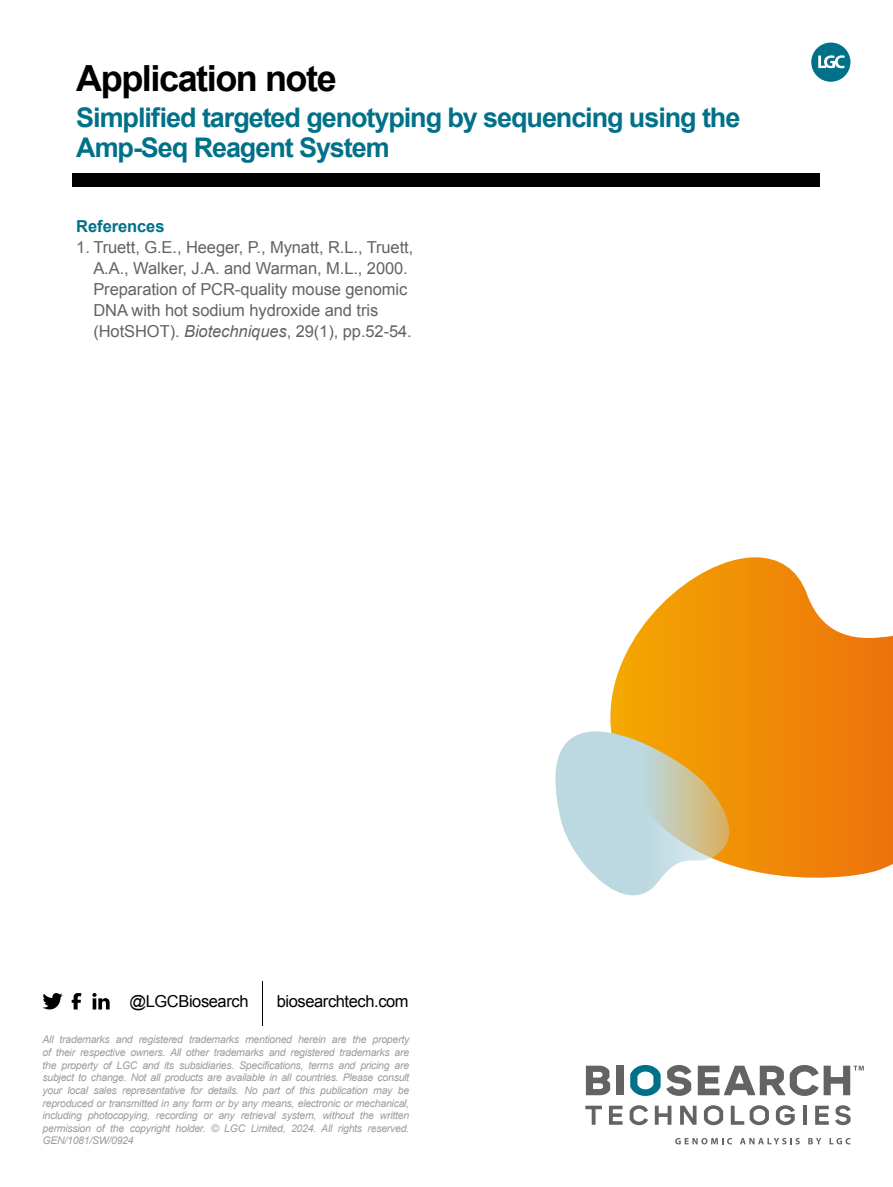
<style>
.page{position:relative;width:893px;height:1187px;background:#fff}
.page>*{position:absolute;margin:0;border:0;box-sizing:border-box;transform-origin:0 0}
.t1{font:700 36px "Arial";letter-spacing:-.04em;color:#000}
.t2{font:700 27px/30.6px "Arial";letter-spacing:-.04em;color:#007188}
.t3{font:16.5px/21px "Arial";letter-spacing:-.005em;color:#646363}
.t4{font:16.5px "Arial";letter-spacing:-.025em;color:#000}
.t5{font:700 16.5px "Arial";letter-spacing:-.005em;color:#007188}
.t6{font:italic 10.5px/12.6px "Arial";letter-spacing:-.025em;color:#9d9d9c;text-align:justify}
.s1{font-style:italic}
</style>
<div class="page">
<svg style="left:610px;top:557px;width:283px;height:321px"></svg>
<svg style="left:675px;top:1138px;width:57px;height:6px"></svg>
<svg style="left:740px;top:1138px;width:60px;height:6px"></svg>
<svg style="left:808px;top:1138px;width:13px;height:6px"></svg>
<svg style="left:829px;top:1138px;width:21px;height:6px"></svg>
<svg style="left:585px;top:1105px;width:17px;height:19px"></svg>
<svg style="left:609px;top:1105px;width:13px;height:19px"></svg>
<svg style="left:630px;top:1105px;width:18px;height:20px"></svg>
<svg style="left:655px;top:1105px;width:16px;height:19px"></svg>
<svg style="left:680px;top:1105px;width:16px;height:19px"></svg>
<svg style="left:704px;top:1105px;width:19px;height:20px"></svg>
<svg style="left:731px;top:1105px;width:13px;height:19px"></svg>
<svg style="left:750px;top:1105px;width:19px;height:20px"></svg>
<svg style="left:776px;top:1105px;width:19px;height:20px"></svg>
<hr style="left:803px;top:1105px;width:4px;height:19px;background:#646363">
<svg style="left:815px;top:1105px;width:14px;height:19px"></svg>
<svg style="left:835px;top:1105px;width:16px;height:20px"></svg>
<svg style="left:586px;top:1065px;width:24px;height:30px"></svg>
<div style="left:616px;top:1065px;width:8px;height:30px;background:#646363"></div>
<svg style="left:630px;top:1065px;width:61px;height:30px"></svg>
<svg style="left:698px;top:1065px;width:166px;height:30px"></svg>
<svg style="left:555px;top:717px;width:174px;height:179px"></svg>
<div style="left:72px;top:173px;width:748px;height:14px;background:#000"></div>
<svg style="left:72px;top:993px;width:9px;height:16px"></svg>
<svg style="left:92px;top:993px;width:18px;height:16px"></svg>
<svg style="left:43px;top:993px;width:20px;height:17px"></svg>
<hr style="left:262px;top:981px;width:1px;height:45px;background:#000">
<svg style="left:811px;top:43px;width:39px;height:39px"></svg>
<h1 class="t1" style="left:76px;top:55px;width:262px">Application note</h1>
<h2 class="t2" style="left:76px;top:103px;width:665px">Simplified targeted genotyping by sequencing using the<br>Amp-Seq Reagent System</h2>
<h3 class="t5" style="left:76px;top:215px;width:90px">References</h3>
<h3 class="t3" style="left:93px;top:237px;width:321px;text-indent:-17px">1. Truett, G.E., Heeger, P., Mynatt, R.L., Truett, A.A., Walker, J.A. and Warman, M.L., 2000.<br>Preparation of PCR-quality mouse genomic DNA with hot sodium hydroxide and tris (HotSHOT). <span class="s1">Biotechniques</span>, 29(1), pp.52-54.</h3>
<h3 class="t4" style="left:129px;top:990px;width:121px">@LGCBiosearch</h3>
<h3 class="t4" style="left:277px;top:990px;width:133px">biosearchtech.com</h3>
<p class="t6" style="left:43px;top:1033px;width:368px">All trademarks and registered trademarks mentioned herein are the property of their respective owners. All other trademarks and registered trademarks are the property of LGC and its subsidiaries. Specifications, terms and pricing are subject to change. Not all products are available in all countries. Please consult your local sales representative for details. No part of this publication may be reproduced or transmitted in any form or by any means, electronic or mechanical, including photocopying, recording or any retrieval system, without the written permission of the copyright holder. © LGC Limited, 2024. All rights reserved.<br>GEN/1081/SW/0924</p>
</div>
